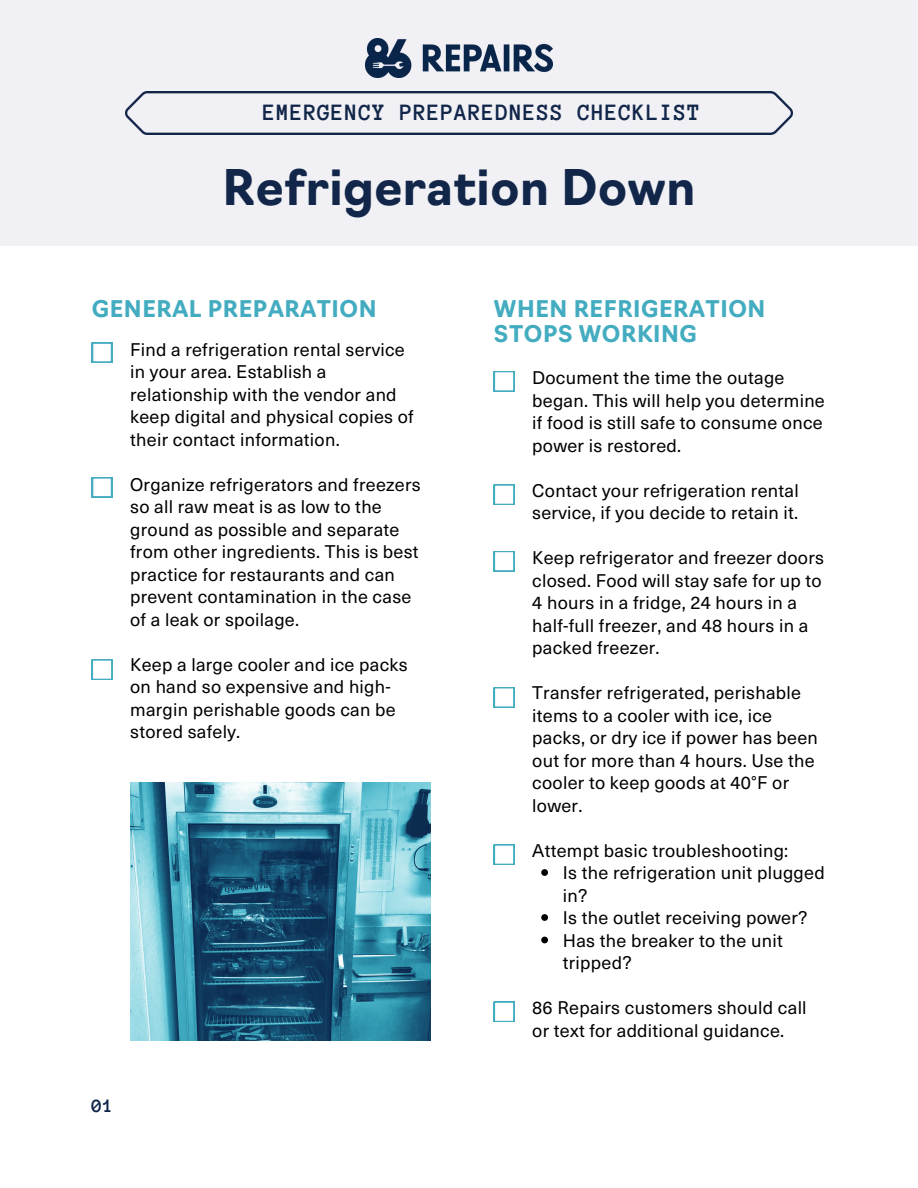
<style>
.page{position:relative;width:918px;height:1188px;background:#fff}
.page>*{position:absolute;margin:0;border:0;box-sizing:border-box;transform-origin:0 0}
.t1{font:700 48px "Navigo";letter-spacing:.01em;color:#112649}
.t2{font:700 24px "Anonymous Pro";letter-spacing:.025em;color:#112649}
.t3{font:700 22.5px/25.8px "Navigo";letter-spacing:.025em;color:#44acc0}
.t4{font:700 19.5px "Anonymous Pro";color:#112649}
.t5{font:18px/22.5px "Neue Haas Unica Pro";letter-spacing:.015em;color:#010101}
</style>
<div class="page">
<svg style="left:92px;top:342px;width:20px;height:21px"></svg>
<svg style="left:92px;top:477px;width:20px;height:20px"></svg>
<svg style="left:494px;top:371px;width:20px;height:20px"></svg>
<div style="left:0;top:0;width:918px;height:245px;background:#f1f1f5"></div>
<img style="left:125px;top:92px;width:667px;height:43px">
<img style="left:365px;top:38px;width:188px;height:39px">
<svg style="left:92px;top:660px;width:20px;height:20px"></svg>
<svg style="left:494px;top:485px;width:20px;height:20px"></svg>
<svg style="left:494px;top:551px;width:20px;height:20px"></svg>
<svg style="left:494px;top:687px;width:20px;height:21px"></svg>
<svg style="left:494px;top:845px;width:20px;height:20px"></svg>
<svg style="left:494px;top:1002px;width:20px;height:20px"></svg>
<svg style="left:541px;top:869px;width:7px;height:7px"></svg>
<svg style="left:541px;top:914px;width:7px;height:7px"></svg>
<svg style="left:541px;top:937px;width:7px;height:6px"></svg>
<img style="left:130px;top:783px;width:301px;height:257px">
<p class="t2" style="left:263px;top:100px;width:439px">EMERGENCY PREPAREDNESS CHECKLIST</p>
<p class="t1" style="left:223px;top:169px;width:474px">Refrigeration Down</p>
<p class="t3" style="left:92px;top:298px;width:286px">GENERAL PREPARATION</p>
<p class="t5" style="left:130px;top:337px;width:285px">Find a refrigeration rental service in your area. Establish a relationship with the vendor and keep digital and physical copies of their contact information.</p>
<p class="t5" style="left:130px;top:472px;width:292px">Organize refrigerators and freezers so all raw meat is as low to the ground as possible and separate from other ingredients. This is best practice for restaurants and can prevent contamination in the case of a leak or spoilage.</p>
<p class="t5" style="left:130px;top:652px;width:279px">Keep a large cooler and ice packs on hand so expensive and high&shy;margin perishable goods can be stored safely.</p>
<p class="t4" style="left:92px;top:1097px;width:23px">01</p>
<p class="t3" style="left:494px;top:298px;width:273px">WHEN REFRIGERATION<br>STOPS WORKING</p>
<p class="t5" style="left:532px;top:366px;width:294px">Document the time the outage began. This will help you determine if food is still safe to consume once power is restored.</p>
<p class="t5" style="left:532px;top:478px;width:268px">Contact your refrigeration rental service, if you decide to retain it.</p>
<p class="t5" style="left:532px;top:546px;width:293px">Keep refrigerator and freezer doors closed. Food will stay safe for up to<br>4 hours in a fridge, 24 hours in a half-full freezer, and 48 hours in a packed freezer.</p>
<p class="t5" style="left:532px;top:681px;width:287px">Transfer refrigerated, perishable items to a cooler with ice, ice packs, or dry ice if power has been out for more than 4 hours. Use the cooler to keep goods at 40°F or lower.</p>
<p class="t5" style="left:532px;top:838px;width:258px">Attempt basic troubleshooting:</p>
<p class="t5" style="left:563px;top:861px;width:263px">Is the refrigeration unit plugged in?</p>
<p class="t5" style="left:563px;top:906px;width:246px">Is the outlet receiving power?</p>
<p class="t5" style="left:563px;top:928px;width:222px">Has the breaker to the unit tripped?</p>
<p class="t5" style="left:532px;top:996px;width:276px">86 Repairs customers should call or text for additional guidance.</p>
</div>
